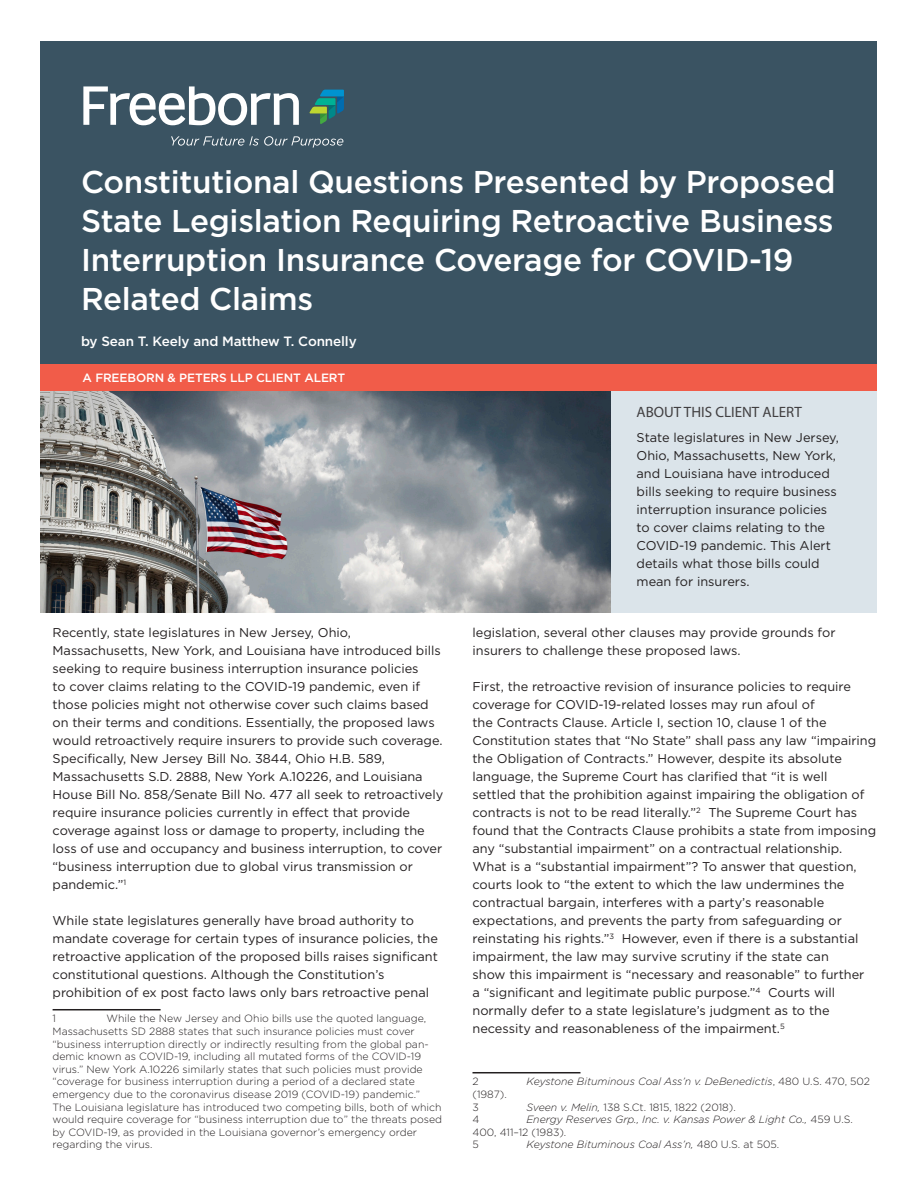
<style>
.page{position:relative;width:918px;height:1188px;background:#fff}
.page>*{position:absolute;margin:0;border:0;box-sizing:border-box;transform-origin:0 0}
.Headline_2{font:500 31.5px/39px "Gotham";letter-spacing:-.01em;color:#fff}
.About_Header{font:15px "Myriad Pro";color:#413f41}
.Headline_2-2{font:500 13.5px "Gotham";letter-spacing:-.01em;color:#fff}
.Body_Text{font:12.75px/18px "Gotham";color:#231f20}
.t1{font:500 12px "Gotham";letter-spacing:-.01em;color:#fff}
.t2{font:300 10.5px/12.6px "Gotham";color:#231f20}
.t3{font:italic 300 10.5px/12.6px "Gotham";color:#231f20}
.s1{font-style:normal}
.s2{font-style:italic}
</style>
<div class="page">
<div style="left:41px;top:41px;width:836px;height:324px;background:#3a5362"></div>
<svg style="left:83px;top:86px;width:216px;height:39px"></svg>
<svg style="left:309px;top:90px;width:35px;height:34px"></svg>
<svg style="left:171px;top:136px;width:172px;height:12px"></svg>
<div style="left:41px;top:365px;width:836px;height:26px;background:#f15c49"></div>
<div style="left:610px;top:391px;width:267px;height:221px;background:#dbe4ea"></div>
<hr style="left:53px;top:1009px;width:108px;height:1px;background:#231f20">
<hr style="left:472px;top:1072px;width:108px;height:1px;background:#231f20">
<img style="left:41px;top:391px;width:569px;height:221px">
<p class="Headline_2" style="left:81px;top:161px;width:756px">Constitutional Questions Presented by Proposed State Legislation Requiring Retroactive Business Interruption Insurance Coverage for COVID-19<br>Related Claims</p>
<p class="Headline_2-2" style="left:81px;top:332px;width:277px">by Sean T. Keely and Matthew T. Connelly</p>
<p class="t1" style="left:82px;top:370px;width:264px">A FREEBORN &amp; PETERS LLP CLIENT ALERT</p>
<p class="Body_Text" style="left:53px;top:623px;width:392px">Recently, state legislatures in New Jersey, Ohio, Massachusetts, New York, and Louisiana have introduced bills seeking to require business interruption insurance policies<br>to cover claims relating to the COVID-19 pandemic, even if those policies might not otherwise cover such claims based on their terms and conditions. Essentially, the proposed laws would retroactively require insurers to provide such coverage.<br>Specifically, New Jersey Bill No. 3844, Ohio H.B. 589, Massachusetts S.D. 2888, New York A.10226, and Louisiana House Bill No. 858/Senate Bill No. 477 all seek to retroactively require insurance policies currently in effect that provide coverage against loss or damage to property, including the loss of use and occupancy and business interruption, to cover “business interruption due to global virus transmission or pandemic.”<sup>1</sup></p>
<p class="Body_Text" style="left:53px;top:911px;width:387px">While state legislatures generally have broad authority to mandate coverage for certain types of insurance policies, the retroactive application of the proposed bills raises significant constitutional questions. Although the Constitution’s prohibition of ex post facto laws only bars retroactive penal</p>
<p class="t2" style="left:53px;top:1012px;width:5px">1</p>
<p class="t2" style="left:53px;top:1012px;width:391px;text-indent:54px">While the New Jersey and Ohio bills use the quoted language, Massachusetts SD 2888 states that such insurance policies must cover “business interruption directly or indirectly resulting from the global pan&shy;demic known as COVID-19, including all mutated forms of the COVID-19 virus.” New York A.10226 similarly states that such policies must provide “coverage for business interruption during a period of a declared state emergency due to the coronavirus disease 2019 (COVID-19) pandemic.”<br>The Louisiana legislature has introduced two competing bills, both of which would require coverage for “business interruption due to” the threats posed by COVID-19, as provided in the Louisiana governor’s emergency order regarding the virus.</p>
<p class="About_Header" style="left:637px;top:403px;width:167px">ABOUT THIS CLIENT ALERT</p>
<p class="Body_Text" style="left:637px;top:428px;width:204px">State legislatures in New Jersey,<br>Ohio, Massachusetts, New York, and Louisiana have introduced bills seeking to require business interruption insurance policies to cover claims relating to the<br>COVID-19 pandemic. This Alert details what those bills could mean for insurers.</p>
<p class="Body_Text" style="left:472px;top:623px;width:365px">legislation, several other clauses may provide grounds for insurers to challenge these proposed laws.</p>
<p class="Body_Text" style="left:472px;top:677px;width:405px">First, the retroactive revision of insurance policies to require coverage for COVID-19-related losses may run afoul of<br>the Contracts Clause. Article I, section 10, clause 1 of the Constitution states that “No State” shall pass any law “impairing the Obligation of Contracts.” However, despite its absolute language, the Supreme Court has clarified that “it is well<br>settled that the prohibition against impairing the obligation of contracts is not to be read literally.”<sup>2</sup> The Supreme Court has found that the Contracts Clause prohibits a state from imposing any “substantial impairment” on a contractual relationship.<br>What is a “substantial impairment”? To answer that question, courts look to “the extent to which the law undermines the contractual bargain, interferes with a party’s reasonable expectations, and prevents the party from safeguarding or reinstating his rights.”<sup>3</sup> However, even if there is a substantial impairment, the law may survive scrutiny if the state can<br>show this impairment is “necessary and reasonable” to further<br>a “significant and legitimate public purpose.”<sup>4</sup> Courts will normally defer to a state legislature’s judgment as to the necessity and reasonableness of the impairment.<sup>5</sup></p>
<p class="t2" style="left:472px;top:1075px;width:8px">2</p>
<p class="t3" style="left:526px;top:1075px;width:345px">Keystone Bituminous Coal Ass’n v. DeBenedictis<span class="s1">, 480 U.S. 470, 502</span></p>
<p class="t2" style="left:472px;top:1088px;width:36px">(1987).</p>
<p class="t2" style="left:472px;top:1100px;width:8px">3</p>
<p class="t2" style="left:526px;top:1100px;width:211px"><span class="s2">Sveen v. Melin,</span> 138 S.Ct. 1815, 1822 (2018).</p>
<p class="t2" style="left:472px;top:1113px;width:8px">4</p>
<p class="t3" style="left:472px;top:1113px;width:382px;text-indent:54px">Energy Reserves Grp., Inc. v. Kansas Power &amp; Light Co., <span class="s1">459 U.S.<br>400, 411–12 (1983).</span></p>
<p class="t2" style="left:472px;top:1138px;width:8px">5</p>
<p class="t3" style="left:526px;top:1138px;width:254px">Keystone Bituminous Coal Ass’n, <span class="s1">480 U.S. at 505.</span></p>
</div>
